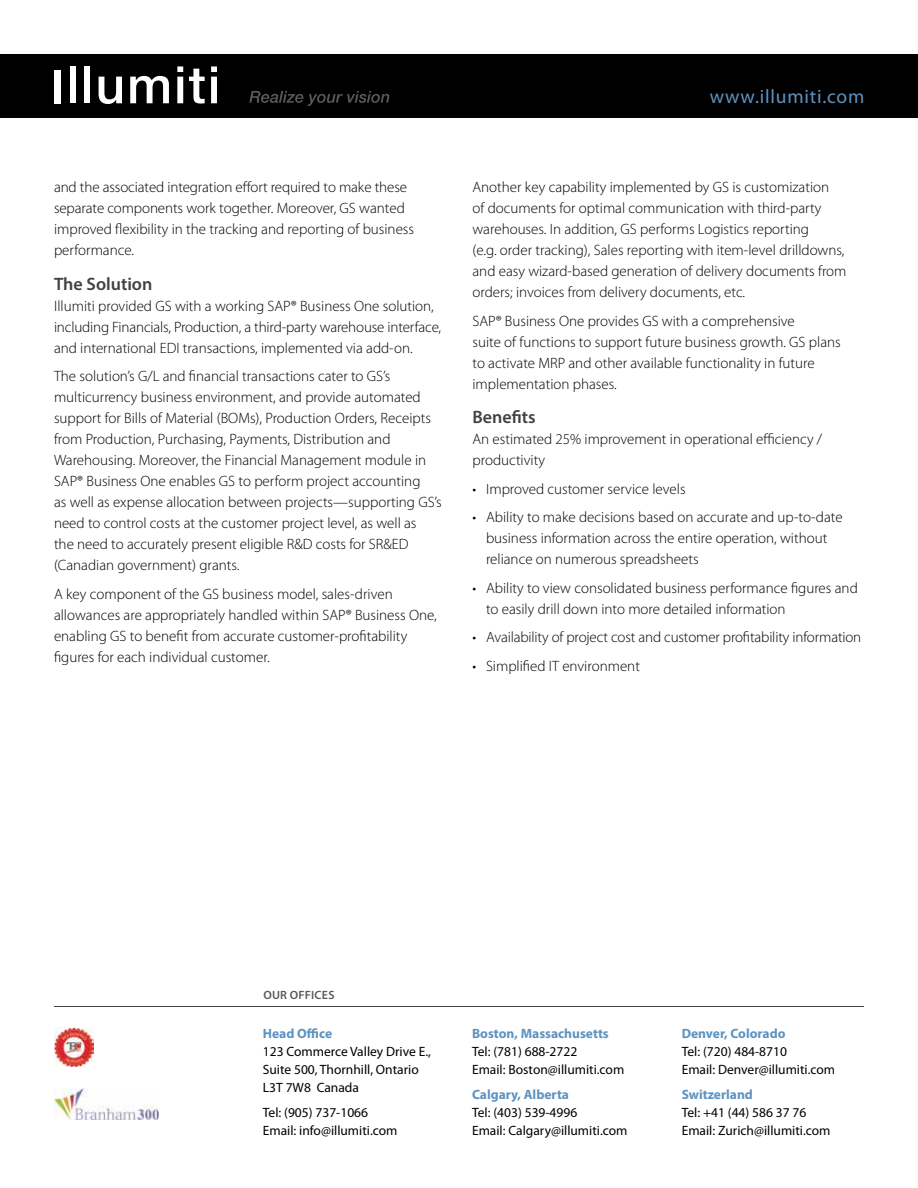
<style>
.page{position:relative;width:918px;height:1188px;background:#fff}
.page>*{position:absolute;margin:0;border:0;box-sizing:border-box;transform-origin:0 0}
.t1{font:19.5px "Myriad Pro";letter-spacing:.04em;color:#5d93c1}
.t2{font:600 18px "Myriad Pro";color:#414042}
.t3{font:300 15px/21px "Myriad Pro";color:#000}
.t4{font:13.5px/18px "Myriad Pro";color:#000}
.t5{font:700 13.5px "Myriad Pro";color:#5d93c1}
.t6{font:600 12px "Myriad Pro";letter-spacing:.02em;color:#58595b}
</style>
<div class="page">
<div style="left:0;top:54px;width:918px;height:63px;background:#000"></div>
<div style="left:54px;top:70px;width:6px;height:33px;background:#fff"></div>
<div style="left:70px;top:66px;width:6px;height:37px;background:#fff"></div>
<div style="left:84px;top:66px;width:6px;height:37px;background:#fff"></div>
<svg style="left:99px;top:77px;width:23px;height:27px"></svg>
<svg style="left:130px;top:76px;width:39px;height:27px"></svg>
<svg style="left:177px;top:66px;width:6px;height:37px"></svg>
<svg style="left:189px;top:69px;width:16px;height:35px"></svg>
<svg style="left:211px;top:66px;width:6px;height:37px"></svg>
<svg style="left:249px;top:91px;width:140px;height:15px"></svg>
<hr style="left:54px;top:1006px;width:810px;height:1px;background:#414042">
<img style="left:54px;top:1089px;width:105px;height:30px">
<img style="left:54px;top:1028px;width:39px;height:39px">
<p class="t3" style="left:54px;top:177px;width:362px">and the associated integration effort required to make these separate components work together. Moreover, GS wanted improved flexibility in the tracking and reporting of business performance.</p>
<p class="t2" style="left:54px;top:272px;width:100px">The Solution</p>
<p class="t3" style="left:54px;top:295px;width:389px">Illumiti provided GS with a working SAP® Business One solution, including Financials, Production, a third-party warehouse interface, and international EDI transactions, implemented via add-on.</p>
<p class="t3" style="left:54px;top:366px;width:389px">The solution’s G/L and financial transactions cater to GS’s multicurrency business environment, and provide automated support for Bills of Material (BOMs), Production Orders, Receipts from Production, Purchasing, Payments, Distribution and Warehousing. Moreover, the Financial Management module in SAP® Business One enables GS to perform project accounting<br>as well as expense allocation between projects—supporting GS’s need to control costs at the customer project level, as well as<br>the need to accurately present eligible R&amp;D costs for SR&amp;ED (Canadian government) grants.</p>
<p class="t3" style="left:54px;top:583px;width:384px">A key component of the GS business model, sales-driven allowances are appropriately handled within SAP® Business One, enabling GS to benefit from accurate customer-profitability figures for each individual customer.</p>
<h1 class="t1" style="left:710px;top:86px;width:156px">www.illumiti.com</h1>
<p class="t3" style="left:472px;top:177px;width:376px">Another key capability implemented by GS is customization<br>of documents for optimal communication with third-party warehouses. In addition, GS performs Logistics reporting<br>(e.g. order tracking), Sales reporting with item-level drilldowns, and easy wizard-based generation of delivery documents from orders; invoices from delivery documents, etc.</p>
<p class="t3" style="left:472px;top:310px;width:370px">SAP® Business One provides GS with a comprehensive<br>suite of functions to support future business growth. GS plans to activate MRP and other available functionality in future implementation phases.</p>
<p class="t2" style="left:472px;top:406px;width:65px">Benefits</p>
<p class="t3" style="left:472px;top:429px;width:351px">An estimated 25% improvement in operational efficiency / productivity</p>
<p class="t3" style="left:472px;top:478px;width:215px">• Improved customer service levels</p>
<p class="t3" style="left:486px;top:507px;width:358px;text-indent:-14px">• Ability to make decisions based on accurate and up-to-date business information across the entire operation, without reliance on numerous spreadsheets</p>
<p class="t3" style="left:486px;top:577px;width:373px;text-indent:-14px">• Ability to view consolidated business performance figures and to easily drill down into more detailed information</p>
<p class="t3" style="left:472px;top:627px;width:390px">• Availability of project cost and customer profitability information</p>
<p class="t3" style="left:472px;top:655px;width:169px">• Simplified IT environment</p>
<p class="t6" style="left:263px;top:988px;width:73px">OUR OFFICES</p>
<p class="t5" style="left:263px;top:1024px;width:71px">Head Office</p>
<p class="t4" style="left:263px;top:1043px;width:170px">123 Commerce Valley Drive E.,<br>Suite 500, Thornhill, Ontario<br>L3T 7W8 Canada</p>
<p class="t4" style="left:263px;top:1103px;width:136px">Tel: (905) 737-1066<br>Email: info@illumiti.com</p>
<p class="t5" style="left:472px;top:1024px;width:138px">Boston, Massachusetts</p>
<p class="t4" style="left:472px;top:1043px;width:154px">Tel: (781) 688-2722<br>Email: Boston@illumiti.com</p>
<p class="t5" style="left:472px;top:1085px;width:99px">Calgary, Alberta</p>
<p class="t4" style="left:472px;top:1103px;width:157px">Tel: (403) 539-4996<br>Email: Calgary@illumiti.com</p>
<p class="t5" style="left:682px;top:1024px;width:105px">Denver, Colorado</p>
<p class="t4" style="left:682px;top:1043px;width:155px">Tel: (720) 484-8710<br>Email: Denver@illumiti.com</p>
<p class="t5" style="left:682px;top:1085px;width:73px">Switzerland</p>
<p class="t4" style="left:682px;top:1103px;width:150px">Tel: +41 (44) 586 37 76<br>Email: Zurich@illumiti.com</p>
</div>
